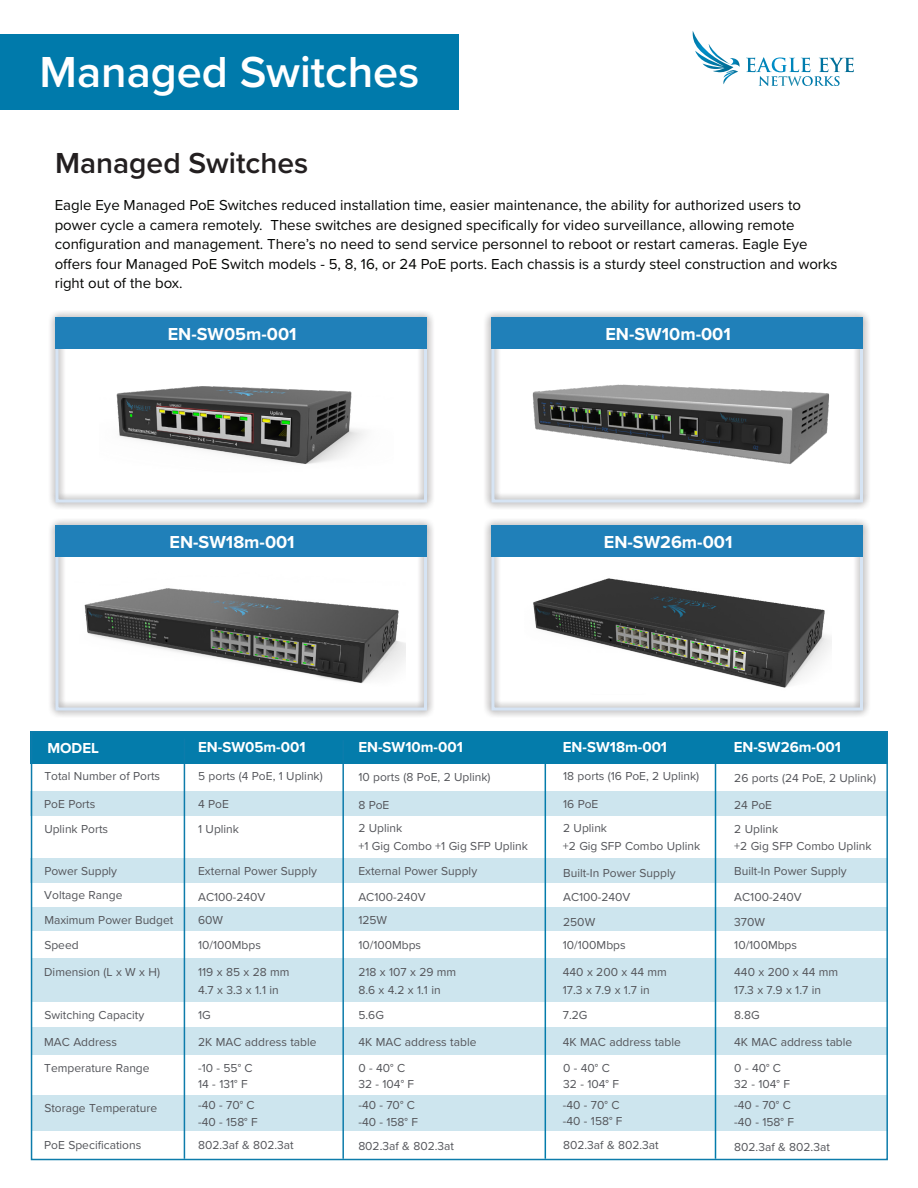
<style>
.page{position:relative;width:918px;height:1188px;background:#fff}
.page>*{position:absolute;margin:0;border:0;box-sizing:border-box;transform-origin:0 0}
.t1{font:600 45px "Proxima Nova";color:#fff}
.t2{font:600 30px "Proxima Nova";color:#231f20}
.t3{font:700 18px "Proxima Nova";color:#fff}
.t4{font:15px/19.5px "Proxima Nova";color:#040503}
.t5{font:700 15px "Proxima Nova";color:#fff}
.t6{font:12px "Proxima Nova";color:#54555a}
</style>
<div class="page">
<div style="left:0;top:35px;width:459px;height:75px;background:#007aab"></div>
<div style="left:483px;top:309px;width:388px;height:202px;background:#231f20;opacity:.75"></div>
<div style="left:491px;top:317px;width:372px;height:186px;border:3px solid #d6e4f4"></div>
<div style="left:491px;top:317px;width:372px;height:31px;background:#2080b9"></div>
<div style="left:48px;top:309px;width:387px;height:202px;background:#231f20;opacity:.75"></div>
<div style="left:55px;top:317px;width:372px;height:186px;border:3px solid #d6e4f4"></div>
<img style="left:525px;top:372px;width:312px;height:100px">
<img style="left:100px;top:348px;width:294px;height:125px">
<div style="left:31px;top:858px;width:857px;height:25px;background:#cde5ee"></div>
<div style="left:32px;top:907px;width:856px;height:24px;background:#cde5ee"></div>
<div style="left:32px;top:958px;width:856px;height:43px;background:#cde5ee"></div>
<div style="left:31px;top:731px;width:857px;height:33px;background:#047cab"></div>
<div style="left:32px;top:1028px;width:856px;height:27px;background:#cde5ee"></div>
<div style="left:32px;top:1095px;width:856px;height:36px;background:#cde5ee"></div>
<div style="left:55px;top:317px;width:372px;height:31px;background:#2080b9"></div>
<div style="left:483px;top:517px;width:388px;height:202px;background:#231f20;opacity:.75"></div>
<div style="left:491px;top:525px;width:372px;height:186px;border:3px solid #d6e4f4"></div>
<div style="left:491px;top:525px;width:372px;height:31px;background:#2080b9"></div>
<div style="left:48px;top:517px;width:387px;height:202px;background:#231f20;opacity:.75"></div>
<div style="left:55px;top:525px;width:372px;height:186px;border:3px solid #d6e4f4"></div>
<div style="left:55px;top:525px;width:372px;height:31px;background:#2080b9"></div>
<img style="left:74px;top:568px;width:332px;height:129px">
<img style="left:525px;top:572px;width:306px;height:122px">
<div style="left:30px;top:791px;width:858px;height:25px;background:#cde5ee"></div>
<hr style="left:184px;top:739px;width:1px;height:420px;background:#0d7cab">
<hr style="left:545px;top:739px;width:1px;height:420px;background:#047cab">
<hr style="left:715px;top:739px;width:1px;height:420px;background:#047cab">
<hr style="left:342px;top:740px;width:2px;height:419px;background:#0d7cab">
<div style="left:31px;top:731px;width:857px;height:429px;border:2px solid #0d7cab"></div>
<img style="left:746px;top:57px;width:41px;height:15px">
<img style="left:789px;top:58px;width:10px;height:14px">
<img style="left:801px;top:58px;width:9px;height:14px">
<img style="left:819px;top:58px;width:35px;height:14px">
<svg style="left:759px;top:76px;width:81px;height:10px"></svg>
<svg style="left:733px;top:58px;width:7px;height:9px"></svg>
<img style="left:693px;top:31px;width:40px;height:41px">
<img style="left:723px;top:70px;width:15px;height:14px">
<p class="t1" style="left:39px;top:39px;width:382px">Managed Switches</p>
<p class="t2" style="left:55px;top:141px;width:255px">Managed Switches</p>
<p class="t4" style="left:55px;top:195px;width:784px">Eagle Eye Managed PoE Switches reduced installation time, easier maintenance, the ability for authorized users to power cycle a camera remotely. These switches are designed specifically for video surveillance, allowing remote configuration and management. There’s no need to send service personnel to reboot or restart cameras. Eagle Eye offers four Managed PoE Switch models - 5, 8, 16, or 24 PoE ports. Each chassis is a sturdy steel construction and works right out of the box.</p>
<p class="t3" style="left:168px;top:320px;width:130px">EN-SW05m-001</p>
<p class="t3" style="left:605px;top:320px;width:127px">EN-SW10m-001</p>
<p class="t3" style="left:170px;top:529px;width:127px">EN-SW18m-001</p>
<p class="t3" style="left:604px;top:528px;width:130px">EN-SW26m-001</p>
<p class="t5" style="left:47px;top:737px;width:53px">MODEL</p>
<p class="t5" style="left:358px;top:736px;width:106px">EN-SW10m-001</p>
<p class="t5" style="left:563px;top:736px;width:106px">EN-SW18m-001</p>
<p class="t5" style="left:734px;top:736px;width:109px">EN-SW26m-001</p>
<p class="t5" style="left:198px;top:736px;width:109px">EN-SW05m-001</p>
<p class="t6" style="left:44px;top:767px;width:117px">Total Number of Ports</p>
<p class="t6" style="left:198px;top:767px;width:126px">5 ports (4 PoE, 1 Uplink)</p>
<p class="t6" style="left:358px;top:768px;width:134px">10 ports (8 PoE, 2 Uplink)</p>
<p class="t6" style="left:563px;top:767px;width:138px">18 ports (16 PoE, 2 Uplink)</p>
<p class="t6" style="left:734px;top:769px;width:143px">26 ports (24 PoE, 2 Uplink)</p>
<p class="t6" style="left:44px;top:795px;width:53px">PoE Ports</p>
<p class="t6" style="left:198px;top:795px;width:32px">4 PoE</p>
<p class="t6" style="left:358px;top:796px;width:33px">8 PoE</p>
<p class="t6" style="left:563px;top:795px;width:37px">16 PoE</p>
<p class="t6" style="left:734px;top:796px;width:39px">24 PoE</p>
<p class="t6" style="left:44px;top:820px;width:65px">Uplink Ports</p>
<p class="t6" style="left:198px;top:821px;width:42px">1 Uplink</p>
<p class="t6" style="left:358px;top:819px;width:45px">2 Uplink</p>
<p class="t6" style="left:563px;top:819px;width:45px">2 Uplink</p>
<p class="t6" style="left:734px;top:820px;width:45px">2 Uplink</p>
<p class="t6" style="left:44px;top:862px;width:74px">Power Supply</p>
<p class="t6" style="left:44px;top:911px;width:131px">Maximum Power Budget</p>
<p class="t6" style="left:44px;top:936px;width:36px">Speed</p>
<p class="t6" style="left:44px;top:963px;width:117px">Dimension (L x W x H)</p>
<p class="t6" style="left:44px;top:1006px;width:101px">Switching Capacity</p>
<p class="t6" style="left:44px;top:886px;width:80px">Voltage Range</p>
<p class="t6" style="left:198px;top:862px;width:120px">External Power Supply</p>
<p class="t6" style="left:198px;top:911px;width:27px">60W</p>
<p class="t6" style="left:198px;top:888px;width:69px">AC100-240V</p>
<p class="t6" style="left:198px;top:936px;width:64px">10/100Mbps</p>
<p class="t6" style="left:198px;top:963px;width:93px">119 x 85 x 28 mm</p>
<p class="t6" style="left:198px;top:981px;width:82px">4.7 x 3.3 x 1.1 in</p>
<p class="t6" style="left:198px;top:1006px;width:14px">1G</p>
<p class="t6" style="left:358px;top:838px;width:171px">+1 Gig Combo +1 Gig SFP Uplink</p>
<p class="t6" style="left:563px;top:837px;width:139px">+2 Gig SFP Combo Uplink</p>
<p class="t6" style="left:734px;top:837px;width:139px">+2 Gig SFP Combo Uplink</p>
<p class="t6" style="left:358px;top:862px;width:120px">External Power Supply</p>
<p class="t6" style="left:563px;top:864px;width:114px">Built-In Power Supply</p>
<p class="t6" style="left:734px;top:862px;width:114px">Built-In Power Supply</p>
<p class="t6" style="left:358px;top:911px;width:30px">125W</p>
<p class="t6" style="left:563px;top:888px;width:69px">AC100-240V</p>
<p class="t6" style="left:734px;top:888px;width:69px">AC100-240V</p>
<p class="t6" style="left:563px;top:913px;width:34px">250W</p>
<p class="t6" style="left:734px;top:913px;width:32px">370W</p>
<p class="t6" style="left:358px;top:888px;width:69px">AC100-240V</p>
<p class="t6" style="left:358px;top:936px;width:64px">10/100Mbps</p>
<p class="t6" style="left:563px;top:936px;width:64px">10/100Mbps</p>
<p class="t6" style="left:734px;top:936px;width:64px">10/100Mbps</p>
<p class="t6" style="left:734px;top:963px;width:105px">440 x 200 x 44 mm</p>
<p class="t6" style="left:734px;top:981px;width:88px">17.3 x 7.9 x 1.7 in</p>
<p class="t6" style="left:358px;top:963px;width:99px">218 x 107 x 29 mm</p>
<p class="t6" style="left:358px;top:981px;width:84px">8.6 x 4.2 x 1.1 in</p>
<p class="t6" style="left:358px;top:1006px;width:27px">5.6G</p>
<p class="t6" style="left:563px;top:1006px;width:26px">7.2G</p>
<p class="t6" style="left:734px;top:1006px;width:27px">8.8G</p>
<p class="t6" style="left:563px;top:963px;width:105px">440 x 200 x 44 mm</p>
<p class="t6" style="left:563px;top:981px;width:88px">17.3 x 7.9 x 1.7 in</p>
<p class="t6" style="left:44px;top:1033px;width:74px">MAC Address</p>
<p class="t6" style="left:563px;top:1033px;width:120px">4K MAC address table</p>
<p class="t6" style="left:734px;top:1033px;width:120px">4K MAC address table</p>
<p class="t6" style="left:198px;top:1033px;width:120px">2K MAC address table</p>
<p class="t6" style="left:358px;top:1033px;width:120px">4K MAC address table</p>
<p class="t6" style="left:44px;top:1059px;width:107px">Temperature Range</p>
<p class="t6" style="left:358px;top:1059px;width:48px">0 - 40° C</p>
<p class="t6" style="left:358px;top:1075px;width:57px">32 - 104° F</p>
<p class="t6" style="left:198px;top:1059px;width:56px">-10 - 55° C</p>
<p class="t6" style="left:198px;top:1075px;width:51px">14 - 131° F</p>
<p class="t6" style="left:563px;top:1059px;width:48px">0 - 40° C</p>
<p class="t6" style="left:563px;top:1075px;width:57px">32 - 104° F</p>
<p class="t6" style="left:734px;top:1059px;width:48px">0 - 40° C</p>
<p class="t6" style="left:734px;top:1075px;width:57px">32 - 104° F</p>
<p class="t6" style="left:198px;top:1096px;width:58px">-40 - 70° C</p>
<p class="t6" style="left:198px;top:1113px;width:61px">-40 - 158° F</p>
<p class="t6" style="left:44px;top:1099px;width:114px">Storage Temperature</p>
<p class="t6" style="left:358px;top:1096px;width:58px">-40 - 70° C</p>
<p class="t6" style="left:358px;top:1113px;width:61px">-40 - 158° F</p>
<p class="t6" style="left:563px;top:1096px;width:58px">-40 - 70° C</p>
<p class="t6" style="left:563px;top:1112px;width:61px">-40 - 158° F</p>
<p class="t6" style="left:734px;top:1096px;width:58px">-40 - 70° C</p>
<p class="t6" style="left:734px;top:1113px;width:61px">-40 - 158° F</p>
<p class="t6" style="left:44px;top:1137px;width:99px">PoE Specifications</p>
<p class="t6" style="left:198px;top:1137px;width:97px">802.3af &amp; 802.3at</p>
<p class="t6" style="left:358px;top:1137px;width:97px">802.3af &amp; 802.3at</p>
<p class="t6" style="left:563px;top:1137px;width:97px">802.3af &amp; 802.3at</p>
<p class="t6" style="left:734px;top:1138px;width:97px">802.3af &amp; 802.3at</p>
</div>
